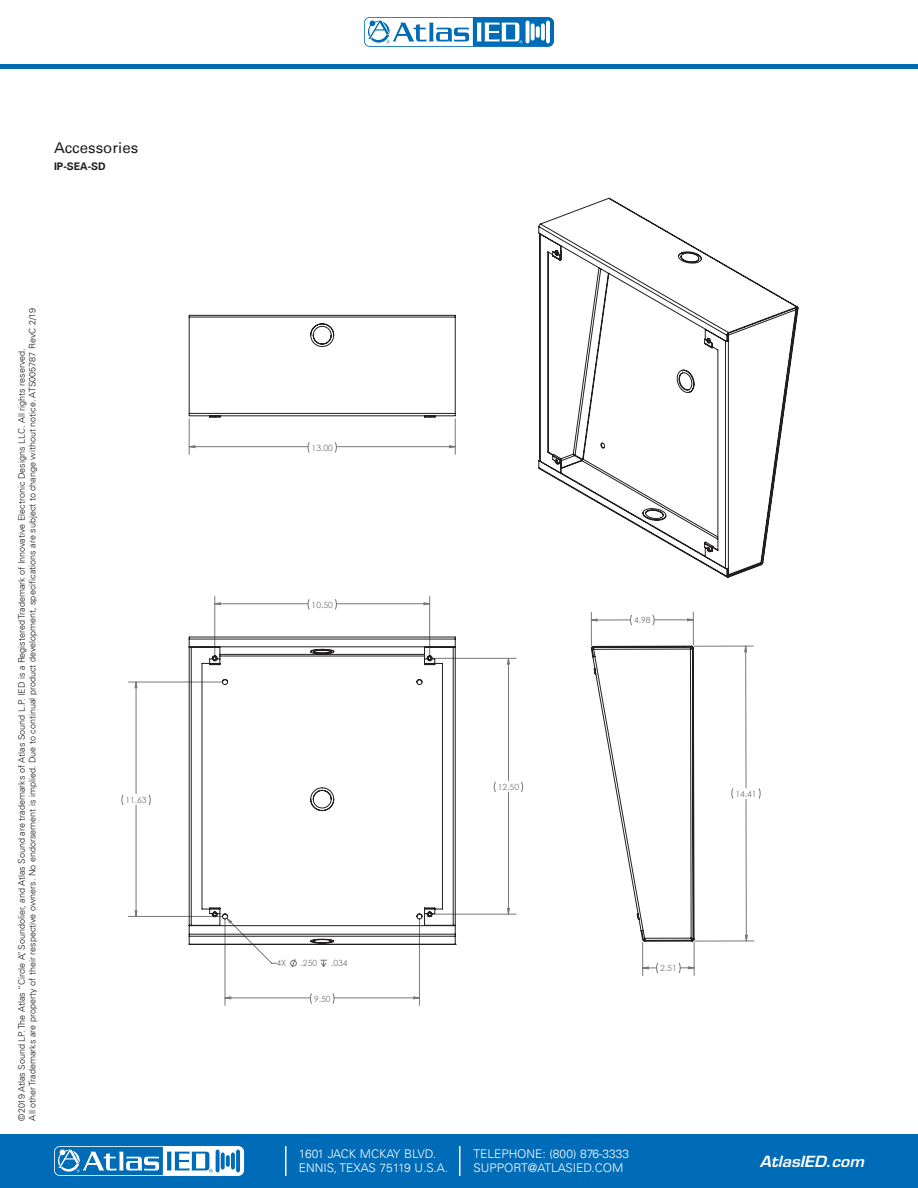
<style>
.page{position:relative;width:918px;height:1188px;background:#fff}
.page>*{position:absolute;margin:0;border:0;box-sizing:border-box;transform-origin:0 0}
.t1{font:italic 600 15px "Eurostile LT Std";color:#fff;scale:1.05 1}
.t2{font:15px "Univers LT";color:#231f20}
.t3{font:300 12px/13.5px "Univers LT";color:#fff}
.t4{font:700 10.5px "Univers LT";color:#231f20}
.t5{font:300 9px/10.8px "Univers LT";color:#231f20}
.t6{font:8.55px "Century Gothic";color:#76787b}
</style>
<div class="page">
<div style="left:0;top:1134px;width:918px;height:54px;background:#006bb6"></div>
<svg style="left:54px;top:1146px;width:190px;height:30px"></svg>
<hr style="left:285px;top:1146px;width:2px;height:30px;background:#fff">
<hr style="left:459px;top:1146px;width:1px;height:30px;background:#fff">
<hr style="left:0;top:64px;width:918px;height:4px;background:#006bb6">
<svg style="left:364px;top:17px;width:190px;height:30px"></svg>
<svg style="left:526px;top:21px;width:4px;height:22px"></svg>
<hr style="left:546px;top:21px;width:4px;height:22px;background:#fff;border-radius:2px">
<svg style="left:531px;top:23px;width:4px;height:18px"></svg>
<svg style="left:541px;top:23px;width:4px;height:18px"></svg>
<svg style="left:536px;top:26px;width:4px;height:12px"></svg>
<svg style="left:365px;top:18px;width:157px;height:28px"></svg>
<svg style="left:135px;top:446px;width:612px;height:553px"></svg>
<svg style="left:189px;top:636px;width:267px;height:309px"></svg>
<svg style="left:189px;top:315px;width:267px;height:102px"></svg>
<svg style="left:538px;top:198px;width:261px;height:380px"></svg>
<svg style="left:591px;top:645px;width:104px;height:297px"></svg>
<h1 class="t2" style="left:54px;top:138px;width:86px">Accessories</h1>
<p class="t4" style="left:54px;top:160px;width:53px">IP-SEA-SD</p>
<p class="t5" style="left:16px;top:1120px;width:814px;rotate:-90deg">©2019 Atlas Sound LP. The Atlas “Circle A”, Soundolier, and Atlas Sound are trademarks of Atlas Sound L.P. IED is a Registered Trademark of Innovative Electronic Designs LLC. All rights reserved.<br>All other Trademarks are property of their respective owners. No endorsement is implied. Due to continual product development, specifications are subject to change without notice. ATS005787 RevC 2/19</p>
<p class="t6" style="left:125px;top:795px;width:23px">11.63</p>
<p class="t6" style="left:312px;top:442px;width:23px">13.00</p>
<p class="t6" style="left:312px;top:599px;width:23px">10.50</p>
<p class="t6" style="left:498px;top:782px;width:23px">12.50</p>
<p class="t6" style="left:634px;top:615px;width:18px">4.98</p>
<p class="t6" style="left:735px;top:788px;width:23px">14.41</p>
<p class="t6" style="left:276px;top:958px;width:11px">4X</p>
<p class="t6" style="left:301px;top:958px;width:18px">.250</p>
<p class="t6" style="left:331px;top:958px;width:18px">.034</p>
<p class="t6" style="left:314px;top:993px;width:18px">9.50</p>
<p class="t6" style="left:660px;top:963px;width:18px">2.51</p>
<h2 class="t3" style="left:299px;top:1147px;width:151px">1601 JACK MCKAY BLVD.<br>ENNIS, TEXAS 75119 U.S.A.</h2>
<h2 class="t3" style="left:473px;top:1147px;width:157px">TELEPHONE: (800) 876-3333<br>SUPPORT@ATLASIED.COM</h2>
<h1 class="t1" style="left:760px;top:1152px;width:101px">AtlasIED.com</h1>
</div>
